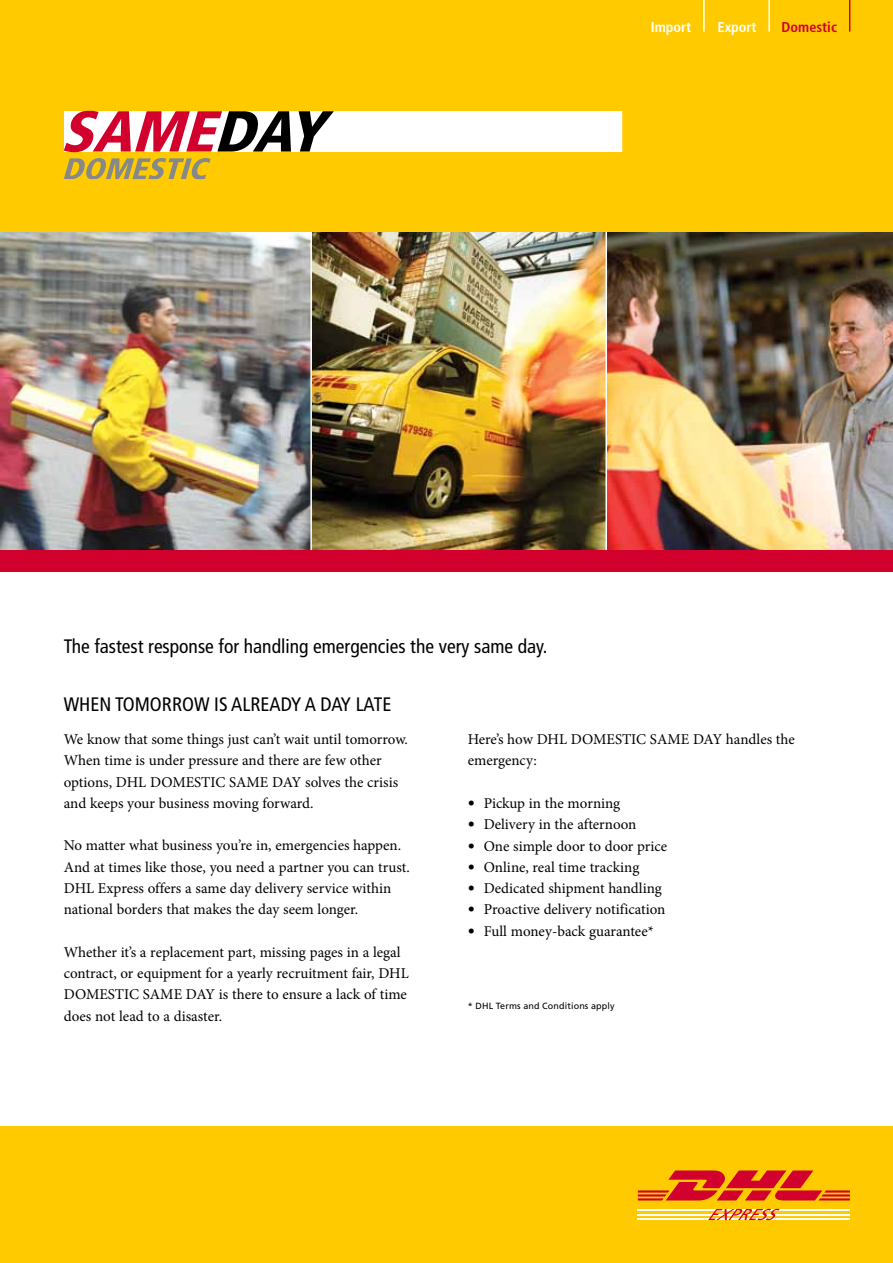
<style>
.page{position:relative;width:893px;height:1263px;background:#fff}
.page>*{position:absolute;margin:0;border:0;box-sizing:border-box;transform-origin:0 0}
.t1{font:condensed 19.5px "Frutiger";color:#000}
.t2{font:15px/21.3px "Minion Pro";color:#000}
.t3{font:700 condensed 14.25px "Frutiger";color:#fff}
.t4{font:700 condensed 14.25px "Frutiger";color:#d1002c}
.t5{font:9px "Frutiger";letter-spacing:.015em;color:#000}
.s1{font-family:"Frutiger";font-weight:700;font-size:14.25px}
</style>
<div class="page">
<div style="left:0;top:0;width:893px;height:234px;background:#ffcb00"></div>
<div style="left:0;top:1127px;width:893px;height:136px;background:#ffcb00"></div>
<svg style="left:638px;top:1170px;width:212px;height:30px"></svg>
<hr style="left:638px;top:1219px;width:212px;height:1px;background:#fff">
<hr style="left:638px;top:1209px;width:212px;height:1px;background:#fff">
<hr style="left:638px;top:1214px;width:212px;height:1px;background:#fff">
<svg style="left:708px;top:1209px;width:72px;height:11px"></svg>
<hr style="left:849px;top:0;width:1px;height:32px;background:#d1002c">
<hr style="left:768px;top:0;width:2px;height:32px;background:#fff">
<hr style="left:703px;top:0;width:2px;height:32px;background:#fff">
<svg style="left:64px;top:111px;width:558px;height:69px"></svg>
<img style="left:312px;top:232px;width:581px;height:318px">
<img style="left:0;top:232px;width:310px;height:318px">
<hr style="left:310px;top:232px;width:2px;height:319px;background:#fff">
<hr style="left:605px;top:232px;width:2px;height:319px;background:#fff">
<div style="left:0;top:550px;width:893px;height:21px;background:#d1002c"></div>
<p class="t3" style="left:651px;top:18px;width:42px">Import</p>
<p class="t3" style="left:717px;top:18px;width:41px">Export</p>
<p class="t4" style="left:782px;top:18px;width:57px">Domestic</p>
<h1 class="t1" style="left:64px;top:634px;width:485px">The fastest response for handling emergencies the very same day.</h1>
<h1 class="t1" style="left:64px;top:692px;width:329px">WHEN TOMORROW IS ALREADY A DAY LATE</h1>
<p class="t2" style="left:64px;top:729px;width:346px">We know that some things just can’t wait until tomorrow.<br>When time is under pressure and there are few other options, DHL DOMESTIC SAME DAY solves the crisis and keeps your business moving forward.</p>
<p class="t2" style="left:64px;top:835px;width:348px">No matter what business you’re in, emergencies happen.<br>And at times like those, you need a partner you can trust.<br>DHL Express offers a same day delivery service within national borders that makes the day seem longer.</p>
<p class="t2" style="left:64px;top:941px;width:347px">Whether it’s a replacement part, missing pages in a legal contract, or equipment for a yearly recruitment fair, DHL DOMESTIC SAME DAY is there to ensure a lack of time does not lead to a disaster.</p>
<p class="t2" style="left:468px;top:729px;width:329px">Here’s how DHL DOMESTIC SAME DAY handles the emergency:</p>
<p class="t2" style="left:468px;top:793px;width:154px"><span class="s1">•</span> Pickup in the morning</p>
<p class="t2" style="left:468px;top:814px;width:170px"><span class="s1">•</span> Delivery in the afternoon</p>
<p class="t2" style="left:468px;top:835px;width:201px"><span class="s1">•</span> One simple door to door price</p>
<p class="t2" style="left:468px;top:856px;width:173px"><span class="s1">•</span> Online, real time tracking</p>
<p class="t2" style="left:468px;top:878px;width:196px"><span class="s1">•</span> Dedicated shipment handling</p>
<p class="t2" style="left:468px;top:899px;width:199px"><span class="s1">•</span> Proactive delivery notification</p>
<p class="t2" style="left:468px;top:920px;width:188px"><span class="s1">•</span> Full money-back guarantee*</p>
<p class="t5" style="left:468px;top:1001px;width:148px">* DHL Terms and Conditions apply</p>
</div>
